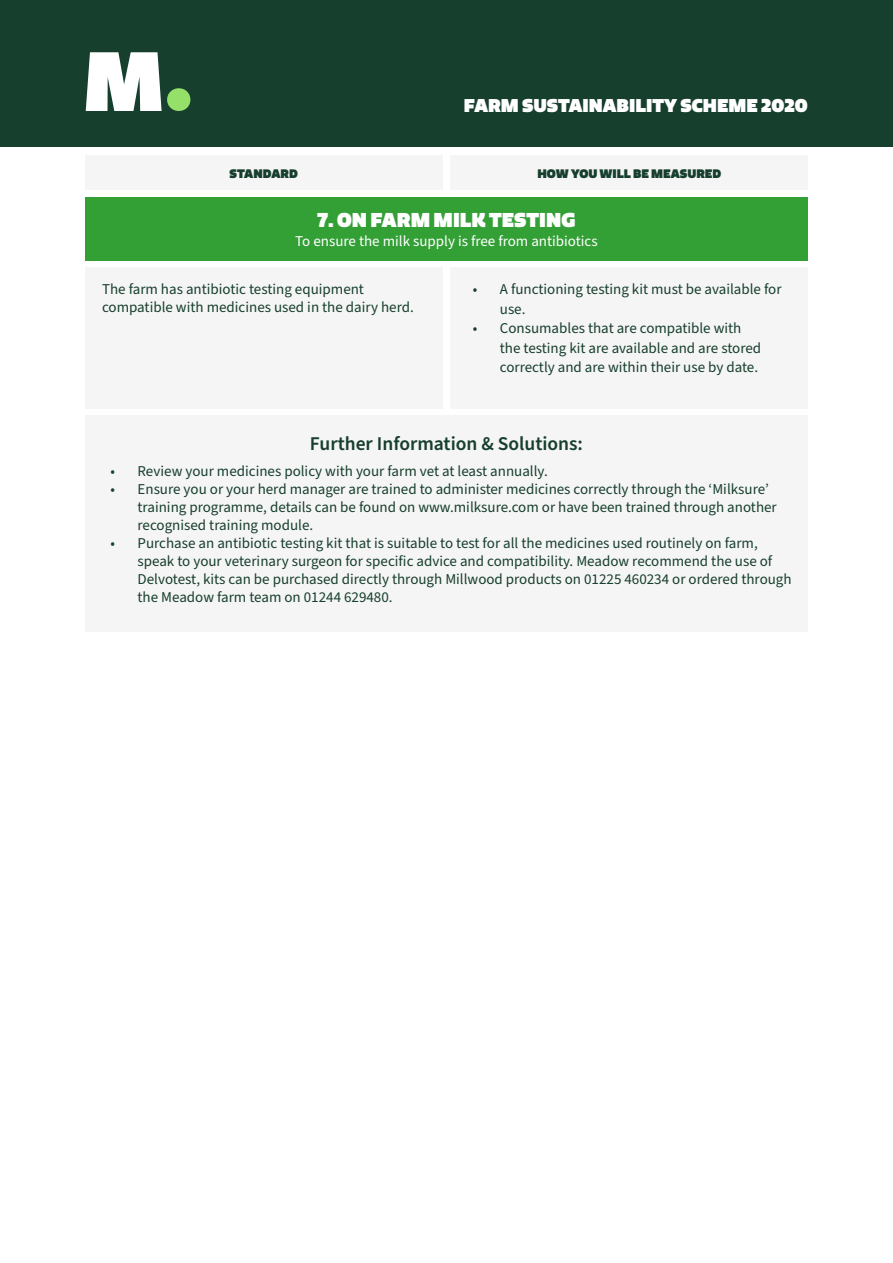
<style>
.page{position:relative;width:893px;height:1263px;background:#fff}
.page>*{position:absolute;margin:0;border:0;box-sizing:border-box;transform-origin:0 0}
.t1{font:600 19.5px "Source Sans Pro";color:#173f2d}
.t2{font:900 19.5px "Quatro";color:#fff}
.t3{font:900 18px "Quatro";color:#fff}
.t4{font:15px/18px "Source Sans Pro";color:#173f2d}
.t5{font:15px "Source Sans Pro";color:#fff}
.t6{font:900 12px "Quatro";color:#173f2d}
</style>
<div class="page">
<div style="left:0;top:0;width:893px;height:147px;background:#173f2d"></div>
<svg style="left:86px;top:52px;width:76px;height:59px;background:#dae0dd"></svg>
<div style="left:167px;top:88px;width:23px;height:23px;background:#94e068;border-radius:50%"></div>
<div style="left:85px;top:155px;width:357px;height:35px;background:#f5f5f5"></div>
<div style="left:85px;top:267px;width:357px;height:141px;background:#f5f5f5"></div>
<div style="left:451px;top:155px;width:357px;height:35px;background:#f5f5f5"></div>
<div style="left:451px;top:267px;width:357px;height:141px;background:#f5f5f5"></div>
<div style="left:85px;top:197px;width:723px;height:63px;background:#33a036"></div>
<div style="left:85px;top:415px;width:723px;height:216px;background:#f5f5f5"></div>
<p class="t3" style="left:464px;top:94px;width:346px">FARM SUSTAINABILITY SCHEME 2020</p>
<p class="t6" style="left:230px;top:166px;width:70px">STANDARD</p>
<p class="t6" style="left:537px;top:166px;width:185px">HOW YOU WILL BE MEASURED</p>
<p class="t2" style="left:318px;top:207px;width:259px">7. ON FARM MILK TESTING</p>
<p class="t5" style="left:295px;top:231px;width:304px">To ensure the milk supply is free from antibiotics</p>
<p class="t4" style="left:102px;top:280px;width:313px">The farm has antibiotic testing equipment compatible with medicines used in the dairy herd.</p>
<p class="t4" style="left:500px;top:280px;width:283px;line-height:19.5px;text-indent:-27px">• A functioning testing kit must be available for use.</p>
<p class="t4" style="left:500px;top:319px;width:263px;line-height:19.5px;text-indent:-27px">• Consumables that are compatible with the testing kit are available and are stored correctly and are within their use by date.</p>
<p class="t1" style="left:310px;top:430px;width:275px">Further Information &amp; Solutions:</p>
<p class="t4" style="left:111px;top:463px;width:439px">• Review your medicines policy with your farm vet at least annually.</p>
<p class="t4" style="left:138px;top:481px;width:641px;text-indent:-27px">• Ensure you or your herd manager are trained to administer medicines correctly through the ‘Milksure’ training programme, details can be found on www.milksure.com or have been trained through another recognised training module.</p>
<p class="t4" style="left:138px;top:535px;width:656px;text-indent:-27px">• Purchase an antibiotic testing kit that is suitable to test for all the medicines used routinely on farm, speak to your veterinary surgeon for specific advice and compatibility. Meadow recommend the use of Delvotest, kits can be purchased directly through Millwood products on 01225 460234 or ordered through the Meadow farm team on 01244 629480.</p>
</div>
